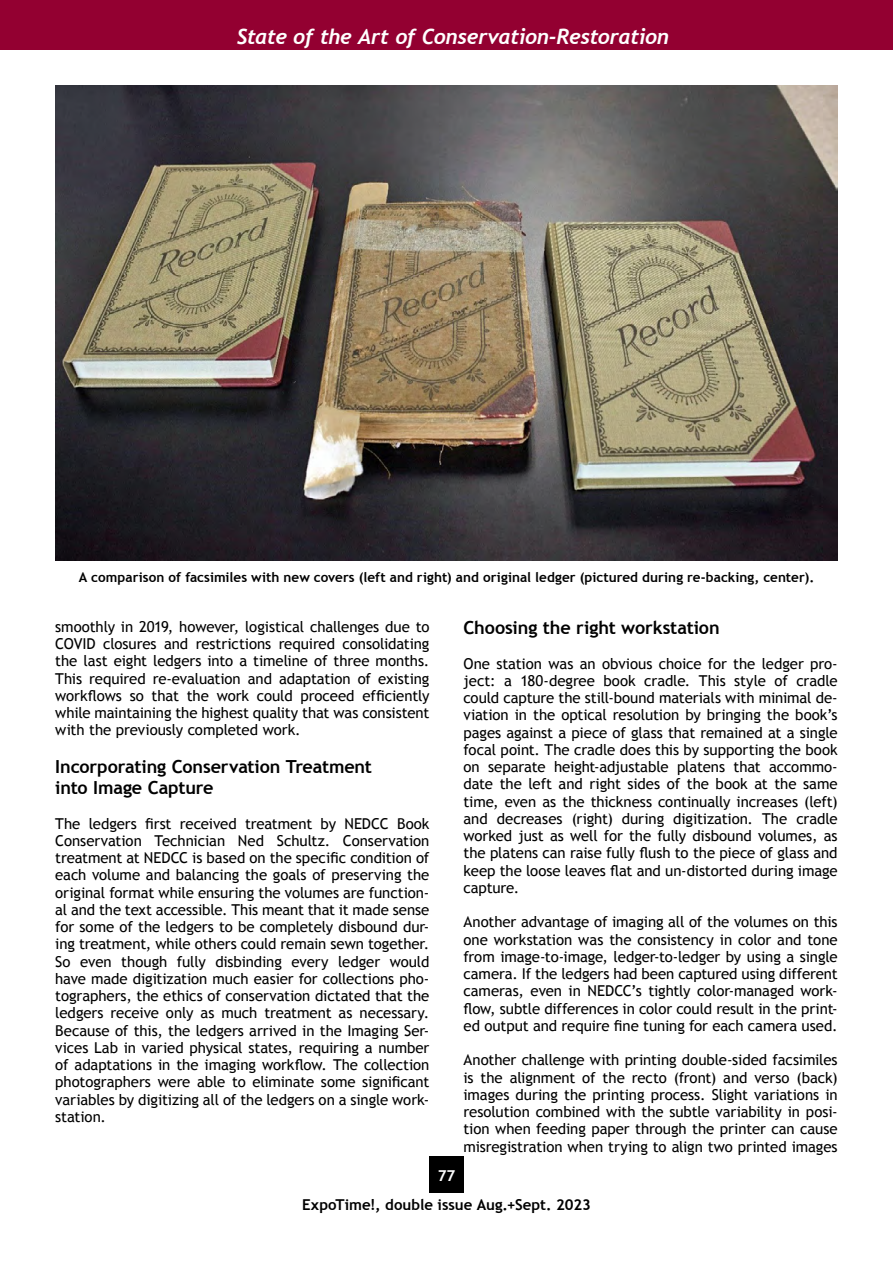
<style>
.page{position:relative;width:893px;height:1263px;background:#fff}
.page>*{position:absolute;margin:0;border:0;box-sizing:border-box;transform-origin:0 0}
.t1{font:italic 700 21px "Trebuchet";letter-spacing:-.02em;color:#fff}
.Normal_wrd_6{font:700 18px/20.7px "Trebuchet MS";letter-spacing:-.005em;color:#000}
.Normal_wrd_6-2{font:15px/17.2px "Trebuchet MS";letter-spacing:-.005em;color:#000;text-align:justify}
.t2{font:700 15px "Trebuchet MS";letter-spacing:-.005em;color:#000}
.t3{font:700 15px "Trebuchet MS";color:#fff}
.t4{font:700 13.5px "Trebuchet MS";letter-spacing:.005em;color:#000}
</style>
<div class="page">
<div style="left:429px;top:1157px;width:34px;height:36px;background:#000"></div>
<div style="left:0;top:0;width:893px;height:50px;background:#930031"></div>
<img style="left:55px;top:85px;width:783px;height:475px">
<p class="t1" style="left:237px;top:24px;width:434px">State of the Art of Conservation-Restoration</p>
<p class="t4" style="left:79px;top:569px;width:737px">A comparison of facsimiles with new covers (left and right) and original ledger (pictured during re-backing, center).</p>
<p class="Normal_wrd_6-2" style="left:55px;top:618px;width:376px">smoothly in 2019, however, logistical challenges due to COVID closures and restrictions required consolidating the last eight ledgers into a timeline of three months.<br>This required re-evaluation and adaptation of existing workflows so that the work could proceed efficiently while maintaining the highest quality that was consistent with the previously completed work.</p>
<p class="Normal_wrd_6" style="left:55px;top:757px;width:318px">Incorporating Conservation Treatment into Image Capture</p>
<p class="Normal_wrd_6-2" style="left:55px;top:815px;width:376px">The ledgers first received treatment by NEDCC Book Conservation Technician Ned Schultz. Conservation treatment at NEDCC is based on the specific condition of each volume and balancing the goals of preserving the original format while ensuring the volumes are function&shy;al and the text accessible. This meant that it made sense for some of the ledgers to be completely disbound dur&shy;ing treatment, while others could remain sewn together.</p>
<p class="Normal_wrd_6-2" style="left:55px;top:953px;width:376px">So even though fully disbinding every ledger would have made digitization much easier for collections pho&shy;tographers, the ethics of conservation dictated that the ledgers receive only as much treatment as necessary.<br>Because of this, the ledgers arrived in the Imaging Ser&shy;vices Lab in varied physical states, requiring a number of adaptations in the imaging workflow. The collection photographers were able to eliminate some significant variables by digitizing all of the ledgers on a single work&shy;station.</p>
<p class="Normal_wrd_6" style="left:463px;top:617px;width:258px">Choosing the right workstation</p>
<p class="Normal_wrd_6-2" style="left:463px;top:655px;width:376px">One station was an obvious choice for the ledger pro&shy;ject: a 180-degree book cradle. This style of cradle could capture the still-bound materials with minimal de&shy;viation in the optical resolution by bringing the book’s pages against a piece of glass that remained at a single focal point. The cradle does this by supporting the book on separate height-adjustable platens that accommo&shy;date the left and right sides of the book at the same time, even as the thickness continually increases (left) and decreases (right) during digitization. The cradle worked just as well for the fully disbound volumes, as the platens can raise fully flush to the piece of glass and keep the loose leaves flat and un-distorted during image capture.</p>
<p class="Normal_wrd_6-2" style="left:463px;top:914px;width:376px">Another advantage of imaging all of the volumes on this one workstation was the consistency in color and tone from image-to-image, ledger-to-ledger by using a single camera. If the ledgers had been captured using different cameras, even in NEDCC’s tightly color-managed work&shy;flow, subtle differences in color could result in the print&shy;ed output and require fine tuning for each camera used.</p>
<p class="Normal_wrd_6-2" style="left:463px;top:1052px;width:376px">Another challenge with printing double-sided facsimiles is the alignment of the recto (front) and verso (back) images during the printing process. Slight variations in resolution combined with the subtle variability in posi&shy;tion when feeding paper through the printer can cause misregistration when trying to align two printed images</p>
<p class="t3" style="left:438px;top:1166px;width:19px">77</p>
<p class="t2" style="left:302px;top:1195px;width:290px">ExpoTime!, double issue Aug.+Sept. 2023</p>
</div>
